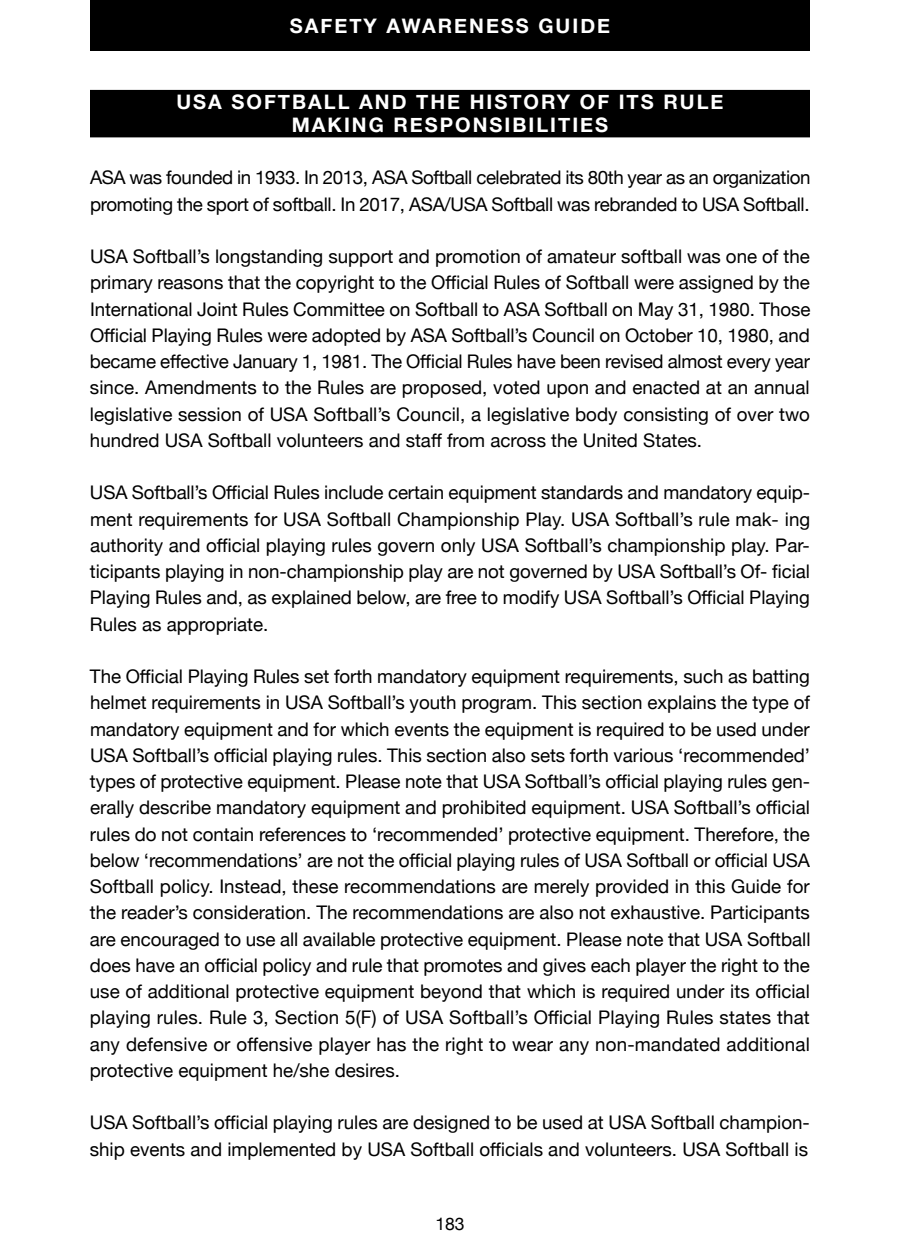
<style>
.page{position:relative;width:900px;height:1260px;background:#fff}
.page>*{position:absolute;margin:0;border:0;box-sizing:border-box;transform-origin:0 0}
.t1{font:700 20px/22.5px "Helvetica Neue";letter-spacing:.1em;color:#fff;text-align:center}
.t2{font:18.75px/26.2px "Helvetica Neue";color:#000;text-align:justify}
.t3{font:18.75px/26.2px "Helvetica Neue";letter-spacing:-.02em;color:#000}
.t4{font:17.5px "Helvetica Neue";color:#000}
</style>
<div class="page">
<div style="left:90px;top:90px;width:720px;height:25px;background:#000"></div>
<div style="left:90px;top:112px;width:720px;height:25px;background:#000"></div>
<div style="left:90px;top:0;width:720px;height:50px;background:#000"></div>
<p class="t1" style="left:290px;top:15px;width:322px">SAFETY AWARENESS GUIDE</p>
<p class="t1" style="left:177px;top:92px;width:549px">USA SOFTBALL AND THE HISTORY OF ITS RULE<br>MAKING RESPONSIBILITIES</p>
<p class="t3" style="left:90px;top:166px;width:722px">ASA was founded in 1933. In 2013, ASA Softball celebrated its 80th year as an organization promoting the sport of softball. In 2017, ASA/USA Softball was rebranded to USA Softball.</p>
<p class="t2" style="left:90px;top:245px;width:722px">USA Softball’s longstanding support and promotion of amateur softball was one of the primary reasons that the copyright to the Official Rules of Softball were assigned by the International Joint Rules Committee on Softball to ASA Softball on May 31, 1980. Those Official Playing Rules were adopted by ASA Softball’s Council on October 10, 1980, and became effective January 1, 1981. The Official Rules have been revised almost every year since. Amendments to the Rules are proposed, voted upon and enacted at an annual legislative session of USA Softball’s Council, a legislative body consisting of over two hundred USA Softball volunteers and staff from across the United States.</p>
<p class="t2" style="left:90px;top:481px;width:722px">USA Softball’s Official Rules include certain equipment standards and mandatory equip&shy;ment requirements for USA Softball Championship Play. USA Softball’s rule mak- ing authority and official playing rules govern only USA Softball’s championship play. Par&shy;ticipants playing in non-championship play are not governed by USA Softball’s Of- ficial Playing Rules and, as explained below, are free to modify USA Softball’s Official Playing Rules as appropriate.</p>
<p class="t2" style="left:90px;top:665px;width:722px">The Official Playing Rules set forth mandatory equipment requirements, such as batting helmet requirements in USA Softball’s youth program. This section explains the type of mandatory equipment and for which events the equipment is required to be used under USA Softball’s official playing rules. This section also sets forth various ‘recommended’ types of protective equipment. Please note that USA Softball’s official playing rules gen&shy;erally describe mandatory equipment and prohibited equipment. USA Softball’s official rules do not contain references to ‘recommended’ protective equipment. Therefore, the below ‘recommendations’ are not the official playing rules of USA Softball or official USA Softball policy. Instead, these recommendations are merely provided in this Guide for the reader’s consideration. The recommendations are also not exhaustive. Participants are encouraged to use all available protective equipment. Please note that USA Softball does have an official policy and rule that promotes and gives each player the right to the use of additional protective equipment beyond that which is required under its official playing rules. Rule 3, Section 5(F) of USA Softball’s Official Playing Rules states that any defensive or offensive player has the right to wear any non-mandated additional protective equipment he/she desires.</p>
<p class="t2" style="left:90px;top:1111px;width:722px">USA Softball’s official playing rules are designed to be used at USA Softball champion&shy;ship events and implemented by USA Softball officials and volunteers. USA Softball is</p>
<p class="t4" style="left:435px;top:1211px;width:31px">183</p>
</div>
